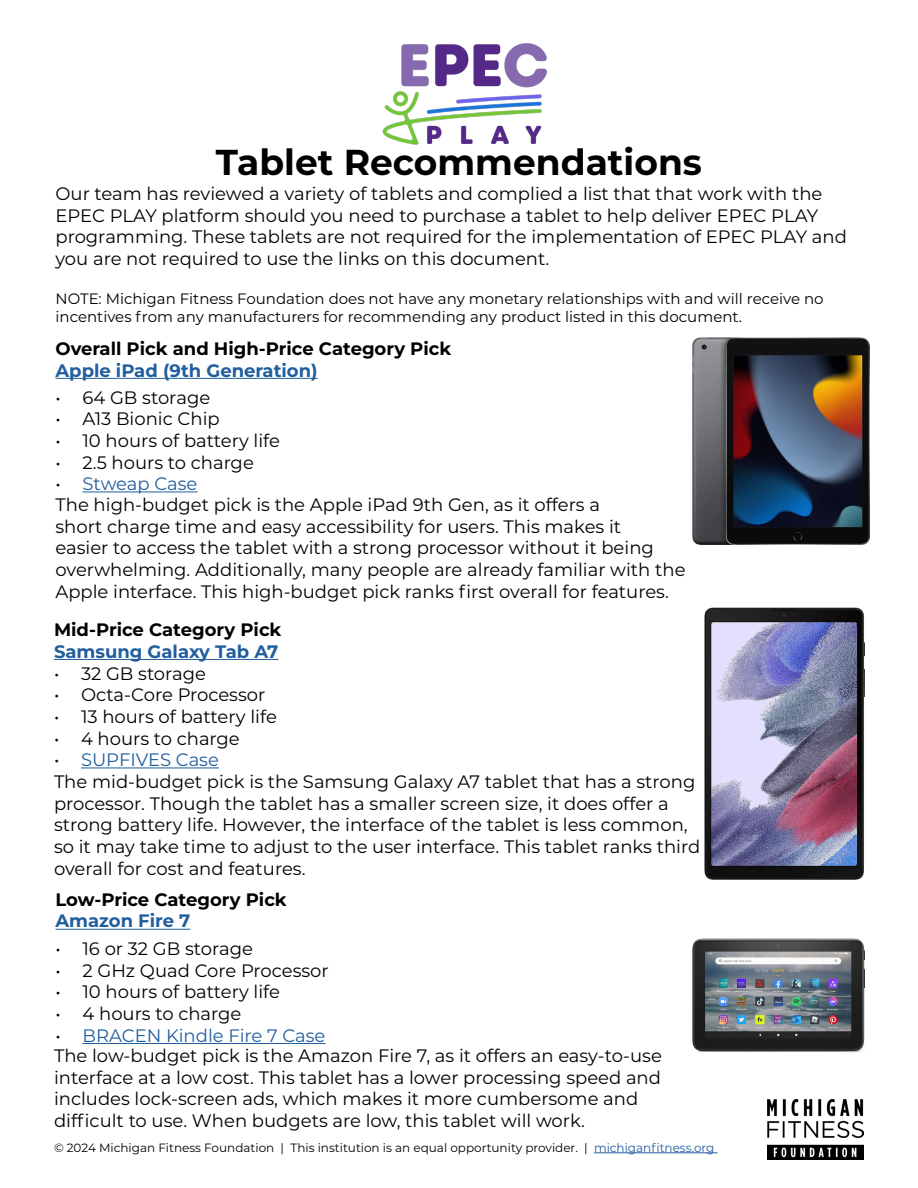
<style>
.page{position:relative;width:918px;height:1188px;background:#fff}
.page>*{position:absolute;margin:0;border:0;box-sizing:border-box;transform-origin:0 0}
.t1{font:700 36px "Montserrat";color:#000}
.t2{font:18px/21.5px "Montserrat";color:#000}
.t3{font:700 18px "Montserrat";color:#000}
.t4{font:700 18px "Montserrat";color:#215e9e}
.t5{font:15px/18px "Montserrat";color:#000}
.t6{font:12px "Montserrat";color:#000}
.s1{color:#215e9e}
</style>
<div class="page">
<img style="left:382px;top:43px;width:165px;height:102px">
<img style="left:692px;top:338px;width:177px;height:206px">
<img style="left:704px;top:608px;width:161px;height:272px">
<img style="left:692px;top:938px;width:173px;height:114px">
<hr style="left:56px;top:378px;width:262px;height:1px;background:#215e9e">
<hr style="left:82px;top:492px;width:115px;height:1px;background:#215e9e">
<hr style="left:54px;top:659px;width:224px;height:1px;background:#215e9e">
<hr style="left:81px;top:767px;width:138px;height:1px;background:#215e9e">
<hr style="left:56px;top:929px;width:134px;height:1px;background:#215e9e">
<hr style="left:82px;top:1043px;width:243px;height:1px;background:#215e9e">
<hr style="left:594px;top:1153px;width:124px;height:1px;background:#215e9e">
<img style="left:767px;top:1100px;width:97px;height:59px">
<h1 class="t1" style="left:216px;top:138px;width:488px">Tablet Recommendations</h1>
<p class="t2" style="left:56px;top:182px;width:793px">Our team has reviewed a variety of tablets and complied a list that that work with the EPEC PLAY platform should you need to purchase a tablet to help deliver EPEC PLAY programming. These tablets are not required for the implementation of EPEC PLAY and you are not required to use the links on this document.</p>
<p class="t5" style="left:56px;top:290px;width:770px">NOTE: Michigan Fitness Foundation does not have any monetary relationships with and will receive no incentives from any manufacturers for recommending any product listed in this document.</p>
<p class="t3" style="left:56px;top:337px;width:397px">Overall Pick and High-Price Category Pick</p>
<p class="t4" style="left:56px;top:358px;width:264px">Apple iPad (9th Generation)</p>
<p class="t2" style="left:56px;top:386px;width:156px">• 64 GB storage</p>
<p class="t2" style="left:56px;top:408px;width:166px">• A13 Bionic Chip</p>
<p class="t2" style="left:56px;top:429px;width:226px">• 10 hours of battery life</p>
<p class="t2" style="left:56px;top:451px;width:200px">• 2.5 hours to charge</p>
<p class="t2" style="left:56px;top:472px;width:632px">• <span class="s1">Stweap Case<br></span>The high-budget pick is the Apple iPad 9th Gen, as it offers a<br>short charge time and easy accessibility for users. This makes it<br>easier to access the tablet with a strong processor without it being overwhelming. Additionally, many people are already familiar with the Apple interface. This high-budget pick ranks first overall for features.</p>
<p class="t3" style="left:54px;top:618px;width:229px">Mid-Price Category Pick</p>
<p class="t4" style="left:54px;top:639px;width:226px">Samsung Galaxy Tab A7</p>
<p class="t2" style="left:54px;top:662px;width:154px">• 32 GB storage</p>
<p class="t2" style="left:54px;top:684px;width:213px">• Octa-Core Processor</p>
<p class="t2" style="left:54px;top:705px;width:224px">• 13 hours of battery life</p>
<p class="t2" style="left:54px;top:727px;width:187px">• 4 hours to charge</p>
<p class="t2" style="left:54px;top:748px;width:648px">• <span class="s1">SUPFIVES Case<br></span>The mid-budget pick is the Samsung Galaxy A7 tablet that has a strong processor. Though the tablet has a smaller screen size, it does offer a strong battery life. However, the interface of the tablet is less common, so it may take time to adjust to the user interface. This tablet ranks third overall for cost and features.</p>
<p class="t3" style="left:56px;top:887px;width:233px">Low-Price Category Pick</p>
<p class="t4" style="left:56px;top:909px;width:136px">Amazon Fire 7</p>
<p class="t2" style="left:56px;top:938px;width:199px">• 16 or 32 GB storage</p>
<p class="t2" style="left:56px;top:959px;width:275px">• 2 GHz Quad Core Processor</p>
<p class="t2" style="left:56px;top:981px;width:226px">• 10 hours of battery life</p>
<p class="t2" style="left:56px;top:1002px;width:187px">• 4 hours to charge</p>
<p class="t2" style="left:54px;top:1024px;width:609px">• <span class="s1">BRACEN Kindle Fire 7 Case<br></span>The low-budget pick is the Amazon Fire 7, as it offers an easy-to-use interface at a low cost. This tablet has a lower processing speed and includes lock-screen ads, which makes it more cumbersome and difficult to use. When budgets are low, this tablet will work.</p>
<p class="t6" style="left:54px;top:1139px;width:662px">© 2024 Michigan Fitness Foundation | This institution is an equal opportunity provider. | <span class="s1">michiganfitness.org</span></p>
</div>
